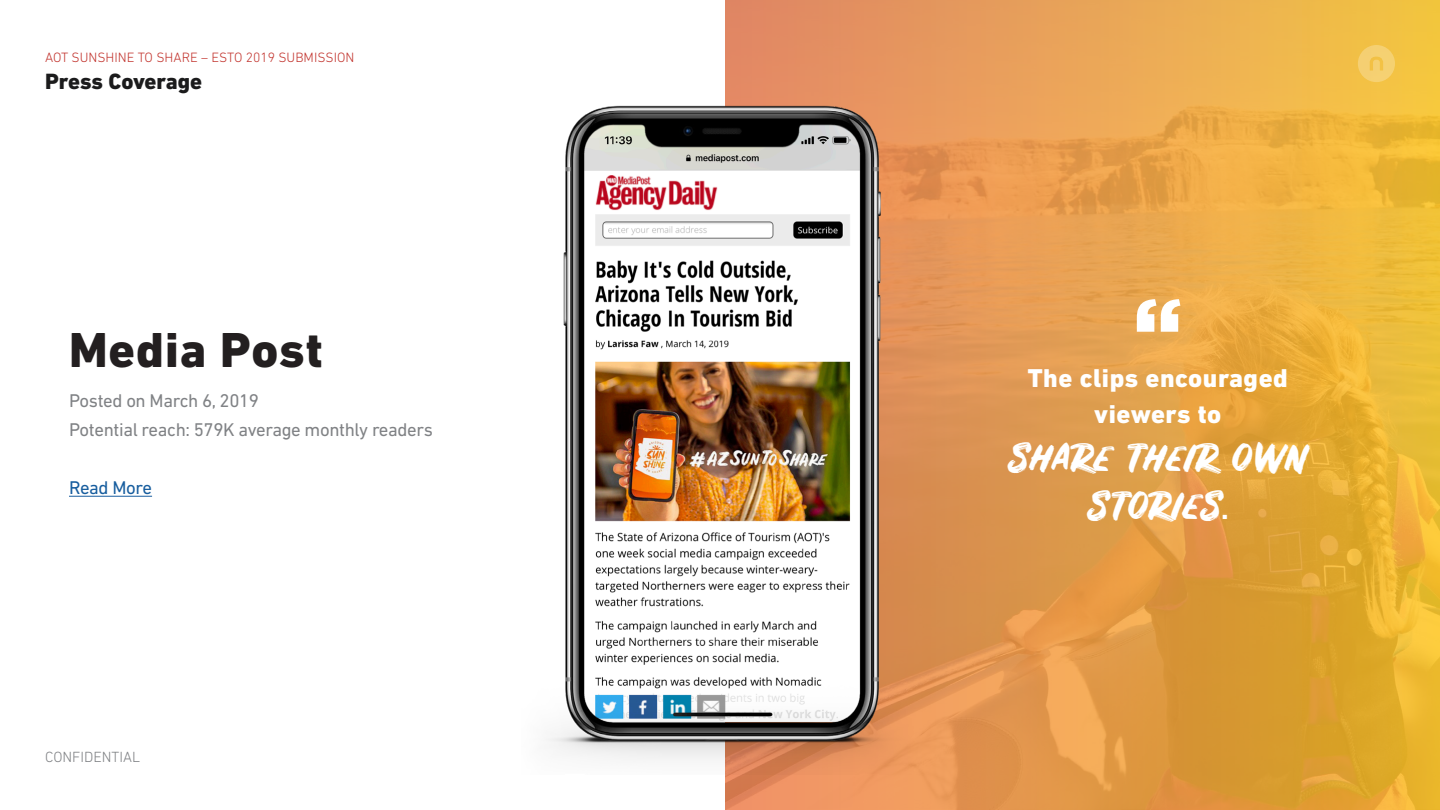
<style>
.page{position:relative;width:1440px;height:810px;background:#fff}
.page>*{position:absolute;margin:0;border:0;box-sizing:border-box;transform-origin:0 0}
.t1{font:900 90px "Gotham";color:#fff}
.t2{font:800 50px "DIN Next LT Pro";letter-spacing:.02em;color:#231f20}
.t3{font:40px/48px "Rustico";letter-spacing:.02em;color:#fff;text-align:center}
.t4{font:800 26.25px "DIN Next LT Pro";letter-spacing:.02em;color:#fff}
.t5{font:800 22.5px "DIN Next LT Pro";color:#1b1b1c}
.t6{font:18.75px "DIN Next LT Pro";letter-spacing:-.02em;color:#808285}
.t7{font:18.75px "DIN Next LT Pro";letter-spacing:-.02em;color:#175d9e}
.t8{font:300 15px "DIN Next LT Pro";color:#808285}
.t9{font:300 13.75px "DIN Next LT Pro";color:#c2342e}
.s1{font-family:"DIN Next LT Pro";font-weight:800;font-size:26.25px}
</style>
<div class="page">
<svg style="left:725px;top:0;width:715px;height:810px;background:#e5a346"></svg>
<svg style="left:1358px;top:45px;width:37px;height:37px"></svg>
<hr style="left:69px;top:496px;width:83px;height:1px;background:#175d9e">
<img style="left:546px;top:80px;width:373px;height:694px">
<p class="t9" style="left:45px;top:49px;width:311px">AOT SUNSHINE TO SHARE – ESTO 2019 SUBMISSION</p>
<p class="t5" style="left:45px;top:68px;width:159px">Press Coverage</p>
<p class="t2" style="left:69px;top:320px;width:255px">Media Post</p>
<p class="t6" style="left:69px;top:390px;width:192px">Posted on March 6, 2019</p>
<p class="t6" style="left:69px;top:419px;width:365px">Potential reach: 579K average monthly readers</p>
<p class="t7" style="left:69px;top:477px;width:85px">Read More</p>
<p class="t8" style="left:45px;top:749px;width:97px">CONFIDENTIAL</p>
<p class="t1" style="left:1133px;top:269px;width:51px">“</p>
<p class="t4" style="left:1028px;top:362px;width:261px">The clips encouraged</p>
<p class="t4" style="left:1094px;top:399px;width:129px">viewers to</p>
<p class="t3" style="left:1008px;top:433px;width:300px">SHARE THEIR OWN<br>STORIES<span class="s1">.</span></p>
</div>
